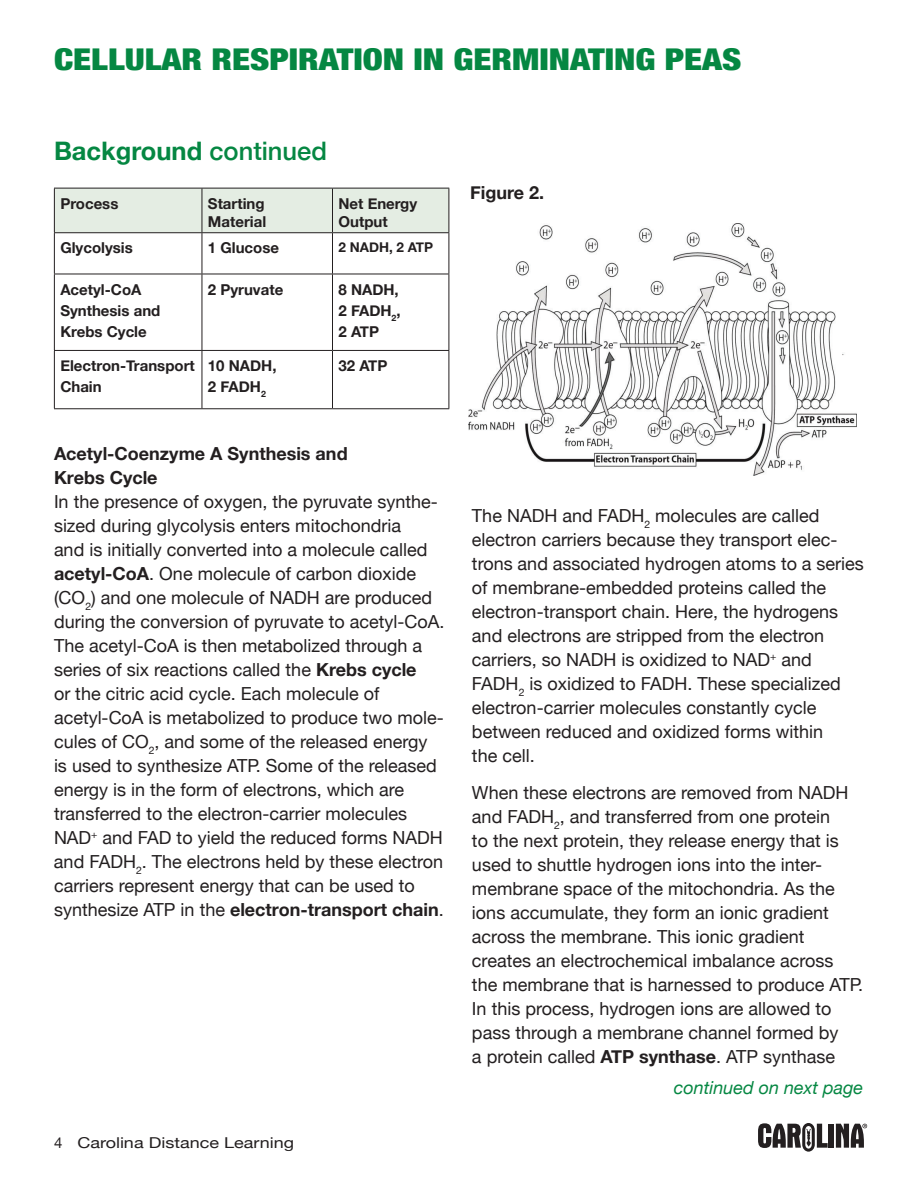
<style>
.page{position:relative;width:918px;height:1188px;background:#fff}
.page>*{position:absolute;margin:0;border:0;box-sizing:border-box;transform-origin:0 0}
.t1{font:900 condensed 30px "Helvetica Neue";color:#058742;scale:1.2 1}
.t2{font:700 25.5px "Helvetica Neue";color:#058742}
.t3{font:18px/24px "Helvetica Neue";color:#231f20}
.t4{font:700 18px/24px "Helvetica Neue";color:#231f20}
.t5{font:italic 18px "Helvetica Neue";color:#058742}
.t6{font:700 15px/21px "Helvetica Neue";color:#231f20}
.t7{font:15px "Helvetica Neue";color:#231f20}
.t8{font:700 13.5px "Helvetica Neue";color:#231f20}
.s1{font-weight:500}
.s2{font-weight:700}
</style>
<div class="page">
<div style="left:828px;top:1124px;width:6px;height:24px;background:#231f20"></div>
<svg style="left:758px;top:1123px;width:70px;height:29px"></svg>
<svg style="left:836px;top:1124px;width:31px;height:24px"></svg>
<div style="left:55px;top:189px;width:394px;height:43px;background:#e4ede3"></div>
<hr style="left:54px;top:188px;width:148px;height:1px;background:#231f20">
<hr style="left:54px;top:188px;width:1px;height:44px;background:#231f20">
<hr style="left:202px;top:188px;width:131px;height:1px;background:#231f20">
<hr style="left:202px;top:188px;width:1px;height:44px;background:#231f20">
<hr style="left:333px;top:188px;width:116px;height:1px;background:#231f20">
<hr style="left:332px;top:188px;width:1px;height:44px;background:#231f20">
<hr style="left:449px;top:188px;width:1px;height:44px;background:#231f20">
<hr style="left:54px;top:232px;width:148px;height:1px;background:#231f20">
<hr style="left:54px;top:233px;width:1px;height:41px;background:#231f20">
<hr style="left:202px;top:232px;width:131px;height:1px;background:#231f20">
<hr style="left:202px;top:233px;width:1px;height:41px;background:#231f20">
<hr style="left:333px;top:232px;width:116px;height:1px;background:#231f20">
<hr style="left:332px;top:233px;width:1px;height:41px;background:#231f20">
<hr style="left:449px;top:233px;width:1px;height:41px;background:#231f20">
<hr style="left:54px;top:274px;width:148px;height:1px;background:#231f20">
<hr style="left:54px;top:274px;width:1px;height:76px;background:#231f20">
<hr style="left:202px;top:274px;width:131px;height:1px;background:#231f20">
<hr style="left:202px;top:274px;width:1px;height:76px;background:#231f20">
<hr style="left:333px;top:274px;width:116px;height:1px;background:#231f20">
<hr style="left:332px;top:274px;width:1px;height:76px;background:#231f20">
<hr style="left:449px;top:274px;width:1px;height:76px;background:#231f20">
<hr style="left:54px;top:350px;width:148px;height:1px;background:#231f20">
<hr style="left:54px;top:351px;width:1px;height:57px;background:#231f20">
<hr style="left:202px;top:350px;width:131px;height:1px;background:#231f20">
<hr style="left:202px;top:351px;width:1px;height:57px;background:#231f20">
<hr style="left:333px;top:350px;width:116px;height:1px;background:#231f20">
<hr style="left:332px;top:351px;width:1px;height:57px;background:#231f20">
<hr style="left:449px;top:351px;width:1px;height:57px;background:#231f20">
<hr style="left:54px;top:408px;width:148px;height:1px;background:#231f20">
<hr style="left:202px;top:408px;width:131px;height:1px;background:#231f20">
<hr style="left:333px;top:408px;width:116px;height:1px;background:#231f20">
<img style="left:469px;top:224px;width:387px;height:251px">
<h1 class="t1" style="left:54px;top:34px;width:574px">CELLULAR RESPIRATION IN GERMINATING PEAS</h1>
<h2 class="t2" style="left:54px;top:131px;width:275px">Background <span class="s1">continued</span></h2>
<p class="t6" style="left:60px;top:193px;width:60px">Process</p>
<p class="t6" style="left:208px;top:195px;width:60px;line-height:18px">Starting<br>Material</p>
<p class="t6" style="left:339px;top:195px;width:80px;line-height:18px">Net Energy<br>Output</p>
<p class="t6" style="left:60px;top:238px;width:74px">Glycolysis</p>
<p class="t6" style="left:208px;top:238px;width:73px">1 Glucose</p>
<p class="t8" style="left:339px;top:236px;width:96px">2 NADH, 2 ATP</p>
<p class="t6" style="left:60px;top:279px;width:83px">Acetyl-CoA</p>
<p class="t6" style="left:60px;top:300px;width:102px">Synthesis and<br>Krebs Cycle</p>
<p class="t6" style="left:208px;top:279px;width:77px">2 Pyruvate</p>
<p class="t6" style="left:339px;top:279px;width:62px">8 NADH,</p>
<p class="t6" style="left:339px;top:300px;width:64px">2 FADH<sub>2</sub>,</p>
<p class="t6" style="left:339px;top:321px;width:42px">2 ATP</p>
<p class="t6" style="left:60px;top:356px;width:136px">Electron-Transport<br>Chain</p>
<p class="t6" style="left:208px;top:356px;width:70px">10 NADH,<br>2 FADH<sub>2</sub></p>
<p class="t6" style="left:338px;top:356px;width:50px">32 ATP</p>
<h3 class="t4" style="left:54px;top:442px;width:295px">Acetyl-Coenzyme A Synthesis and<br>Krebs Cycle</h3>
<p class="t3" style="left:54px;top:491px;width:392px">In the presence of oxygen, the pyruvate synthe&shy;sized during glycolysis enters mitochondria<br>and is initially converted into a molecule called <span class="s2">acetyl-CoA</span>. One molecule of carbon dioxide (CO<sub>2</sub>) and one molecule of NADH are produced during the conversion of pyruvate to acetyl-CoA.<br>The acetyl-CoA is then metabolized through a series of six reactions called the <span class="s2">Krebs cycle<br></span>or the citric acid cycle. Each molecule of acetyl-CoA is metabolized to produce two mole&shy;cules of CO<sub>2</sub>, and some of the released energy is used to synthesize ATP. Some of the released energy is in the form of electrons, which are transferred to the electron-carrier molecules NAD<sup>+</sup> and FAD to yield the reduced forms NADH and FADH<sub>2</sub>. The electrons held by these electron carriers represent energy that can be used to synthesize ATP in the <span class="s2">electron-transport chain</span>.</p>
<p class="t7" style="left:54px;top:1131px;width:242px">4 Carolina Distance Learning</p>
<p class="t4" style="left:470px;top:181px;width:76px">Figure 2.</p>
<p class="t3" style="left:472px;top:504px;width:393px">The NADH and FADH<sub>2</sub> molecules are called electron carriers because they transport elec&shy;trons and associated hydrogen atoms to a series of membrane-embedded proteins called the electron-transport chain. Here, the hydrogens and electrons are stripped from the electron carriers, so NADH is oxidized to NAD<sup>+</sup> and FADH<sub>2</sub> is oxidized to FADH. These specialized electron-carrier molecules constantly cycle between reduced and oxidized forms within<br>the cell.</p>
<p class="t3" style="left:472px;top:782px;width:393px">When these electrons are removed from NADH and FADH<sub>2</sub>, and transferred from one protein<br>to the next protein, they release energy that is used to shuttle hydrogen ions into the inter&shy;membrane space of the mitochondria. As the ions accumulate, they form an ionic gradient across the membrane. This ionic gradient creates an electrochemical imbalance across the membrane that is harnessed to produce ATP.<br>In this process, hydrogen ions are allowed to pass through a membrane channel formed by<br>a protein called <span class="s2">ATP synthase</span>. ATP synthase</p>
<p class="t5" style="left:674px;top:1074px;width:191px">continued on next page</p>
</div>
